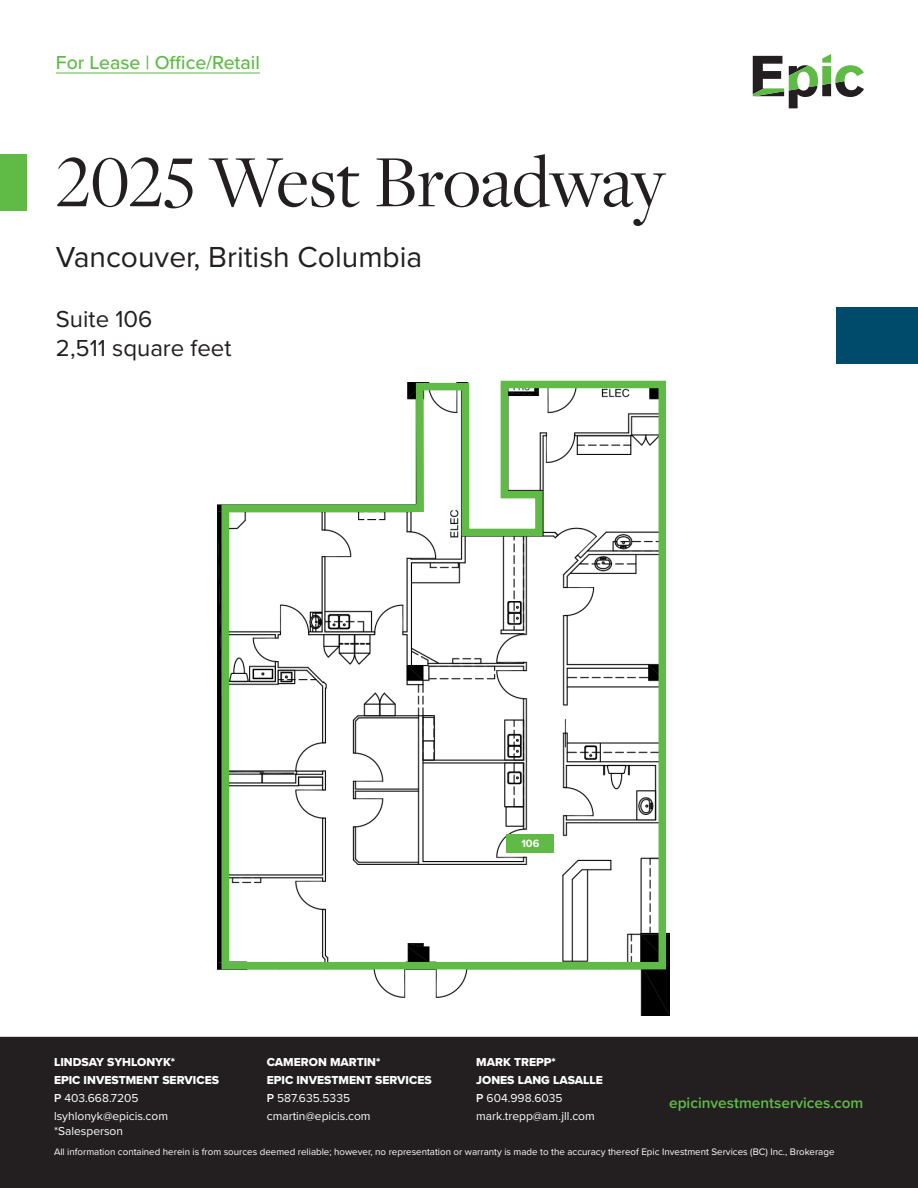
<style>
.page{position:relative;width:918px;height:1188px;background:#fff}
.page>*{position:absolute;margin:0;border:0;box-sizing:border-box;transform-origin:0 0}
.Header_1{font:76.5px "Freight Disp Pro";letter-spacing:-.005em;color:#231f20}
.Subhead_1{font:30px "Proxima Nova";color:#231f20}
.Photo_Caption{font:24px "Proxima Nova";color:#231f20}
.t1{font:500 19.5px "Proxima Nova";color:#60bb46}
.t2{font:600 15.45px "Proxima Nova";color:#60bb46}
.t3{font:12px/18px "Proxima Nova";color:#fff}
.t4{font:12px/18px "Proxima Nova Extrabld";color:#fff}
.Photo_Caption-2{font:700 10.95px "Proxima Nova";color:#fff}
.t5{font:9.75px "Proxima Nova";color:#fff}
.s1{font-weight:600}
</style>
<div class="page">
<div style="left:0;top:155px;width:26px;height:56px;background:#60bb46"></div>
<div style="left:836px;top:308px;width:82px;height:56px;background:#004b6c"></div>
<div style="left:1px;top:1037px;width:916px;height:150px;background:#231f20"></div>
<div style="left:0;top:1037px;width:918px;height:151px;border:1px solid #231f20"></div>
<svg style="left:753px;top:54px;width:111px;height:54px"></svg>
<hr style="left:56px;top:72px;width:204px;height:1px;background:#60bb46">
<img style="left:374px;top:973px;width:295px;height:42px">
<svg style="left:218px;top:380px;width:452px;height:593px"></svg>
<h3 class="t1" style="left:56px;top:48px;width:206px">For Lease | Office/Retail</h3>
<p class="Header_1" style="left:56px;top:132px;width:611px">2025 West Broadway</p>
<p class="Subhead_1" style="left:56px;top:235px;width:368px">Vancouver, British Columbia</p>
<p class="Photo_Caption" style="left:56px;top:301px;width:98px">Suite 106</p>
<p class="Photo_Caption" style="left:56px;top:330px;width:177px">2,511 square feet</p>
<p class="Photo_Caption-2" style="left:521px;top:836px;width:19px">106</p>
<p class="t4" style="left:54px;top:1053px;width:167px">LINDSAY SYHLONYK*<br>EPIC INVESTMENT SERVICES</p>
<p class="t3" style="left:54px;top:1089px;width:116px"><span class="s1">P</span> 403.668.7205 lsyhlonyk@epicis.com</p>
<p class="t4" style="left:267px;top:1053px;width:167px">CAMERON MARTIN*<br>EPIC INVESTMENT SERVICES</p>
<p class="t3" style="left:267px;top:1089px;width:105px"><span class="s1">P</span> 587.635.5335 cmartin@epicis.com</p>
<p class="t4" style="left:476px;top:1053px;width:128px">MARK TREPP*<br>JONES LANG LASALLE</p>
<p class="t3" style="left:476px;top:1089px;width:120px"><span class="s1">P</span> 604.998.6035 mark.trepp@am.jll.com</p>
<h3 class="t2" style="left:669px;top:1092px;width:196px">epicinvestmentservices.com</h3>
<p class="t3" style="left:54px;top:1122px;width:71px">*Salesperson</p>
<p class="t5" style="left:54px;top:1145px;width:782px">All information contained herein is from sources deemed reliable; however, no representation or warranty is made to the accuracy thereof Epic Investment Services (BC) Inc., Brokerage</p>
</div>
